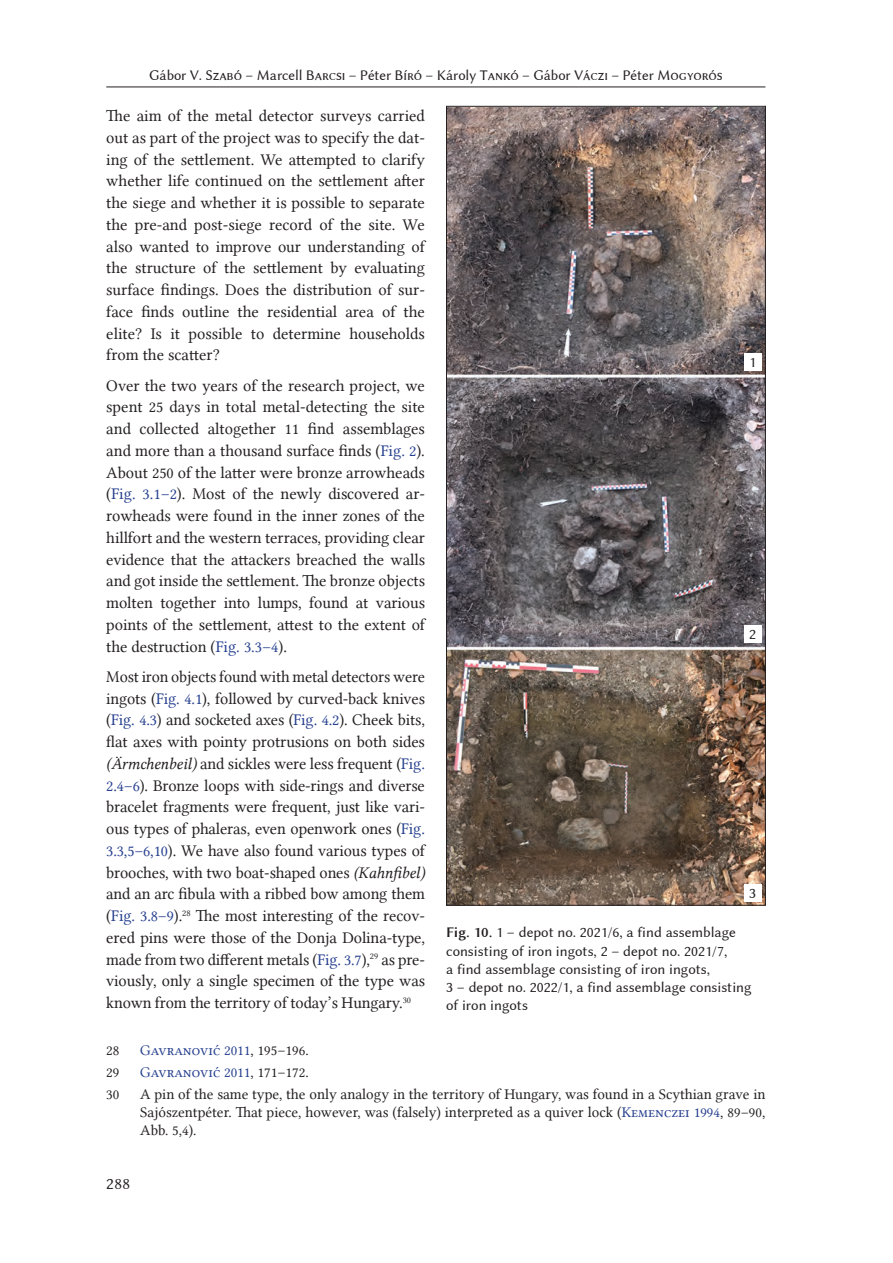
<style>
.page{position:relative;width:893px;height:1263px;background:#fff}
.page>*{position:absolute;margin:0;border:0;box-sizing:border-box;transform-origin:0 0}
.t1{font:16.5px/21.8px "Linux Libertine G";letter-spacing:-.005em;color:#231f20;text-align:justify}
.t2{font:16.5px "Linux Biolinum G";color:#231f20}
.t3{font:15px/18px "Linux Biolinum G";color:#231f20}
.t4{font:15px/18px "Linux Libertine G";color:#231f20;text-align:justify}
.t5{font:15px "Linux Libertine G";color:#253f8e}
.s1{color:#253f8e}
.s2{font-family:"Linux Libertine GI"}
.s3{color:#231f20}
.s4{font-family:"Linux Biolinum GB"}
</style>
<div class="page">
<hr style="left:106px;top:87px;width:659px;height:1px;background:#231f20">
<img style="left:448px;top:108px;width:316px;height:795px">
<div style="left:744px;top:353px;width:17px;height:17px;background:#fff"></div>
<div style="left:744px;top:626px;width:17px;height:17px;background:#fff"></div>
<div style="left:744px;top:885px;width:17px;height:17px;background:#fff"></div>
<p class="t3" style="left:149px;top:66px;width:575px">Gábor V. Szabó – Marcell Barcsi – Péter Bíró – Károly Tankó – Gábor Váczi – Péter Mogyorós</p>
<p class="t1" style="left:106px;top:105px;width:320px">The aim of the metal detector surveys carried out as part of the project was to specify the dat&shy;ing of the settlement. We attempted to clarify whether life continued on the settlement after the siege and whether it is possible to separate the pre-and post-siege record of the site. We also wanted to improve our understanding of the structure of the settlement by evaluating surface findings. Does the distribution of sur&shy;face finds outline the residential area of the elite? Is it possible to determine households from the scatter?</p>
<p class="t1" style="left:106px;top:374px;width:320px">Over the two years of the research project, we spent 25 days in total metal-detecting the site and collected altogether 11 find assemblages and more than a thousand surface finds (<span class="s1">Fig. 2</span>).<br>About 250 of the latter were bronze arrowheads (<span class="s1">Fig. 3.1–2</span>). Most of the newly discovered ar&shy;rowheads were found in the inner zones of the hillfort and the western terraces, providing clear evidence that the attackers breached the walls and got inside the settlement. The bronze objects molten together into lumps, found at various points of the settlement, attest to the extent of the destruction (<span class="s1">Fig. 3.3–4</span>).</p>
<p class="t1" style="left:106px;top:666px;width:320px">Most iron objects found with metal detectors were ingots (<span class="s1">Fig. 4.1</span>), followed by curved-back knives (<span class="s1">Fig. 4.3</span>) and socketed axes (<span class="s1">Fig. 4.2</span>). Cheek bits, flat axes with pointy protrusions on both sides <span class="s2">(Ärmchenbeil)</span> and sickles were less frequent (<span class="s1">Fig.<br>2.4–6</span>). Bronze loops with side-rings and diverse bracelet fragments were frequent, just like vari&shy;ous types of phaleras, even openwork ones (<span class="s1">Fig.<br>3.3,5–6,10</span>). We have also found various types of brooches, with two boat-shaped ones <span class="s2">(Kahnfibel) </span>and an arc fibula with a ribbed bow among them (<span class="s1">Fig. 3.8–9</span>).<sup>28</sup> The most interesting of the recov&shy;ered pins were those of the Donja Dolina-type, made from two different metals (<span class="s1">Fig. 3.7</span>),<sup>29</sup> as pre&shy;viously, only a single specimen of the type was known from the territory of today’s Hungary.<sup>30</sup></p>
<p class="t4" style="left:106px;top:1041px;width:15px">28</p>
<p class="t5" style="left:140px;top:1041px;width:170px">Gavranović 2011<span class="s3">, 195–196.</span></p>
<p class="t4" style="left:106px;top:1063px;width:15px">29</p>
<p class="t5" style="left:140px;top:1064px;width:170px">Gavranović 2011<span class="s3">, 171–172.</span></p>
<p class="t4" style="left:106px;top:1085px;width:15px">30</p>
<p class="t4" style="left:140px;top:1085px;width:627px">A pin of the same type, the only analogy in the territory of Hungary, was found in a Scythian grave in Sajószentpéter. That piece, however, was (falsely) interpreted as a quiver lock (<span class="s1">Kemenczei 1994</span>, 89–90, Abb. 5,4).</p>
<p class="t3" style="left:749px;top:353px;width:8px">1</p>
<p class="t3" style="left:749px;top:625px;width:8px">2</p>
<p class="t3" style="left:749px;top:884px;width:8px">3</p>
<p class="t3" style="left:446px;top:924px;width:307px"><span class="s4">Fig. 10.</span> 1 – depot no. 2021/6, a find assemblage consisting of iron ingots, 2 – depot no. 2021/7,<br>a find assemblage consisting of iron ingots,<br>3 – depot no. 2022/1, a find assemblage consisting of iron ingots</p>
<p class="t2" style="left:106px;top:1174px;width:26px">288</p>
</div>
